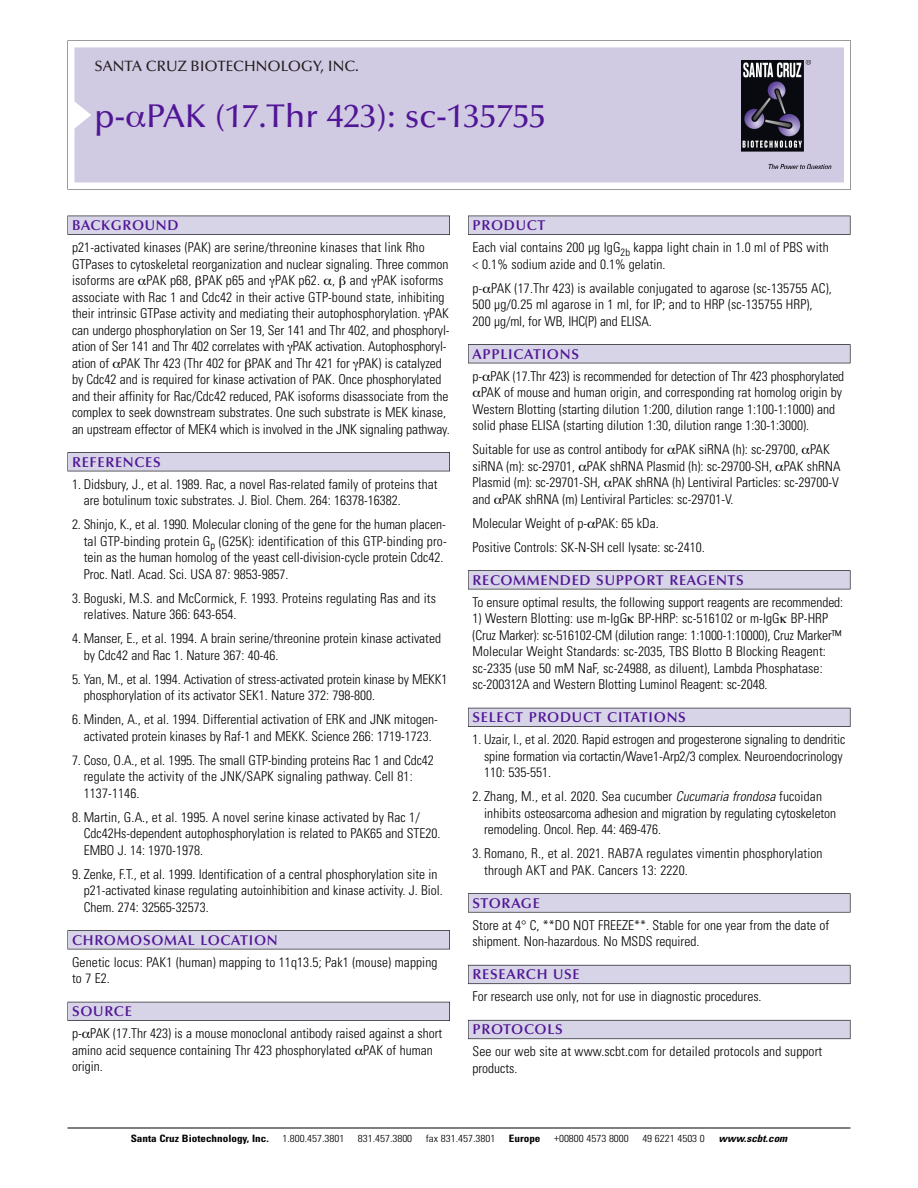
<style>
.page{position:relative;width:918px;height:1188px;background:#fff}
.page>*{position:absolute;margin:0;border:0;box-sizing:border-box;transform-origin:0 0}
.t1{font:500 33px "Optima";color:#511695}
.t2{font:500 15px "Optima";color:#231f20}
.t3{font:600 14.25px "Optima";letter-spacing:.05em;color:#511695}
.t4{font:300 condensed 13.5px/16.5px "Univers";color:#000}
.t5{font:300 condensed 10.2px "Univers";color:#000;scale:1.1 1}
.t6{font:700 condensed 10.2px "Univers";color:#000;scale:1.1 1}
.t7{font:italic 700 condensed 10.2px "Univers";color:#000;scale:1.1 1}
.s1{font-style:italic}
</style>
<div class="page">
<svg style="left:74px;top:41px;width:777px;height:148px"></svg>
<div style="left:74px;top:47px;width:770px;height:135px;background:#d1cae3"></div>
<img style="left:741px;top:60px;width:90px;height:108px">
<div style="left:68px;top:216px;width:382px;height:19px;background:#535256"></div>
<div style="left:68px;top:216px;width:381px;height:18px;background:#d7d4e8"></div>
<div style="left:68px;top:452px;width:382px;height:19px;background:#515155"></div>
<div style="left:68px;top:453px;width:381px;height:18px;background:#d7d4e8"></div>
<div style="left:68px;top:930px;width:382px;height:19px;background:#545357"></div>
<div style="left:68px;top:931px;width:381px;height:18px;background:#d7d4e8"></div>
<div style="left:68px;top:1002px;width:382px;height:19px;background:#535259"></div>
<div style="left:68px;top:1002px;width:381px;height:18px;background:#d7d4e8"></div>
<div style="left:468px;top:216px;width:382px;height:19px;background:#535256"></div>
<div style="left:468px;top:216px;width:382px;height:18px;background:#d7d4e8"></div>
<div style="left:468px;top:344px;width:382px;height:19px;background:#515155"></div>
<div style="left:468px;top:345px;width:382px;height:18px;background:#d7d4e8"></div>
<div style="left:468px;top:570px;width:382px;height:19px;background:#545357"></div>
<div style="left:468px;top:571px;width:382px;height:18px;background:#d7d4e8"></div>
<div style="left:468px;top:708px;width:382px;height:19px;background:#535259"></div>
<div style="left:468px;top:708px;width:382px;height:18px;background:#d7d4e8"></div>
<svg style="left:468px;top:893px;width:382px;height:20px"></svg>
<div style="left:468px;top:894px;width:382px;height:18px;background:#d7d4e8"></div>
<div style="left:468px;top:965px;width:382px;height:19px;background:#64626c"></div>
<div style="left:468px;top:965px;width:382px;height:18px;background:#d7d4e8"></div>
<div style="left:468px;top:1020px;width:382px;height:19px;background:#686770"></div>
<div style="left:468px;top:1021px;width:382px;height:18px;background:#d7d4e8"></div>
<hr style="left:68px;top:1128px;width:782px;height:1px;background:#000">
<svg style="left:127px;top:112px;width:19px;height:16px"></svg>
<p class="t2" style="left:94px;top:60px;width:266px">SANTA CRUZ BIOTECHNOLOGY, INC.</p>
<p class="t1" style="left:94px;top:102px;width:453px">p- PAK (17.Thr 423): sc-135755</p>
<p class="t3" style="left:72px;top:219px;width:108px">BACKGROUND</p>
<p class="t4" style="left:72px;top:240px;width:379px">p21-activated kinases (PAK) are serine/threonine kinases that link Rho GTPases to cytoskeletal reorganization and nuclear signaling. Three common isoforms are PAK p68, PAK p65 and PAK p62. , and PAK isoforms associate with Rac 1 and Cdc42 in their active GTP-bound state, inhibiting their intrinsic GTPase activity and mediating their autophosphorylation. PAK can undergo phosphorylation on Ser 19, Ser 141 and Thr 402, and phosphoryl&shy;ation of Ser 141 and Thr 402 correlates with PAK activation. Autophosphoryl&shy;ation of PAK Thr 423 (Thr 402 for PAK and Thr 421 for PAK) is catalyzed by Cdc42 and is required for kinase activation of PAK. Once phosphorylated and their affinity for Rac/Cdc42 reduced, PAK isoforms disassociate from the complex to seek downstream substrates. One such substrate is MEK kinase, an upstream effector of MEK4 which is involved in the JNK signaling pathway.</p>
<p class="t3" style="left:72px;top:456px;width:90px">REFERENCES</p>
<p class="t4" style="left:84px;top:477px;width:355px;text-indent:-12px">1. Didsbury, J., et al. 1989. Rac, a novel Ras-related family of proteins that are botulinum toxic substrates. J. Biol. Chem. 264: 16378-16382.</p>
<p class="t4" style="left:84px;top:517px;width:365px;text-indent:-12px">2. Shinjo, K., et al. 1990. Molecular cloning of the gene for the human placen&shy;tal GTP-binding protein G<sub>p</sub> (G25K): identification of this GTP-binding pro&shy;tein as the human homolog of the yeast cell-division-cycle protein Cdc42.<br>Proc. Natl. Acad. Sci. USA 87: 9853-9857.</p>
<p class="t4" style="left:84px;top:591px;width:354px;text-indent:-12px">3. Boguski, M.S. and McCormick, F. 1993. Proteins regulating Ras and its relatives. Nature 366: 643-654.</p>
<p class="t4" style="left:84px;top:631px;width:359px;text-indent:-12px">4. Manser, E., et al. 1994. A brain serine/threonine protein kinase activated by Cdc42 and Rac 1. Nature 367: 40-46.</p>
<p class="t4" style="left:84px;top:672px;width:365px;text-indent:-12px">5. Yan, M., et al. 1994. Activation of stress-activated protein kinase by MEKK1 phosphorylation of its activator SEK1. Nature 372: 798-800.</p>
<p class="t4" style="left:72px;top:712px;width:367px;text-align:center">6. Minden, A., et al. 1994. Differential activation of ERK and JNK mitogen&shy;activated protein kinases by Raf-1 and MEKK. Science 266: 1719-1723.</p>
<p class="t4" style="left:84px;top:753px;width:352px;text-indent:-12px">7. Coso, O.A., et al. 1995. The small GTP-binding proteins Rac 1 and Cdc42 regulate the activity of the JNK/SAPK signaling pathway. Cell 81:<br>1137-1146.</p>
<p class="t4" style="left:84px;top:810px;width:358px;text-indent:-12px">8. Martin, G.A., et al. 1995. A novel serine kinase activated by Rac 1/<br>Cdc42Hs-dependent autophosphorylation is related to PAK65 and STE20.<br>EMBO J. 14: 1970-1978.</p>
<p class="t4" style="left:84px;top:867px;width:361px;text-indent:-12px">9. Zenke, F.T., et al. 1999. Identification of a central phosphorylation site in p21-activated kinase regulating autoinhibition and kinase activity. J. Biol.<br>Chem. 274: 32565-32573.</p>
<p class="t3" style="left:72px;top:934px;width:207px">CHROMOSOMAL LOCATION</p>
<p class="t4" style="left:72px;top:955px;width:367px">Genetic locus: PAK1 (human) mapping to 11q13.5; Pak1 (mouse) mapping to 7 E2.</p>
<p class="t3" style="left:72px;top:1005px;width:61px">SOURCE</p>
<p class="t4" style="left:72px;top:1027px;width:372px">p- PAK (17.Thr 423) is a mouse monoclonal antibody raised against a short amino acid sequence containing Thr 423 phosphorylated PAK of human origin.</p>
<p class="t3" style="left:473px;top:219px;width:74px">PRODUCT</p>
<p class="t4" style="left:473px;top:240px;width:358px">Each vial contains 200 µg IgG<sub>2b</sub> kappa light chain in 1.0 ml of PBS with &lt; 0.1% sodium azide and 0.1% gelatin.</p>
<p class="t4" style="left:473px;top:281px;width:361px">p- PAK (17.Thr 423) is available conjugated to agarose (sc-135755 AC),<br>500 µg/0.25 ml agarose in 1 ml, for IP; and to HRP (sc-135755 HRP),<br>200 µg/ml, for WB, IHC(P) and ELISA.</p>
<p class="t3" style="left:473px;top:348px;width:108px">APPLICATIONS</p>
<p class="t4" style="left:473px;top:369px;width:373px">p- PAK (17.Thr 423) is recommended for detection of Thr 423 phosphorylated</p>
<p class="t4" style="left:481px;top:385px;width:363px">PAK of mouse and human origin, and corresponding rat homolog origin by</p>
<p class="t4" style="left:473px;top:402px;width:364px">Western Blotting (starting dilution 1:200, dilution range 1:100-1:1000) and</p>
<p class="t4" style="left:473px;top:418px;width:338px">solid phase ELISA (starting dilution 1:30, dilution range 1:30-1:3000).</p>
<p class="t4" style="left:473px;top:442px;width:370px">Suitable for use as control antibody for PAK siRNA (h): sc-29700, PAK siRNA (m): sc-29701, PAK shRNA Plasmid (h): sc-29700-SH, PAK shRNA Plasmid (m): sc-29701-SH, PAK shRNA (h) Lentiviral Particles: sc-29700-V and PAK shRNA (m) Lentiviral Particles: sc-29701-V.</p>
<p class="t4" style="left:473px;top:516px;width:188px">Molecular Weight of p- PAK: 65 kDa.</p>
<p class="t4" style="left:473px;top:540px;width:234px">Positive Controls: SK-N-SH cell lysate: sc-2410.</p>
<p class="t3" style="left:473px;top:574px;width:273px">RECOMMENDED SUPPORT REAGENTS</p>
<p class="t4" style="left:473px;top:595px;width:372px">To ensure optimal results, the following support reagents are recommended:</p>
<p class="t4" style="left:473px;top:612px;width:370px">1) Western Blotting: use m-IgG BP-HRP: sc-516102 or m-IgG BP-HRP (Cruz Marker): sc-516102-CM (dilution range: 1:1000-1:10000), Cruz Marker™ Molecular Weight Standards: sc-2035, TBS Blotto B Blocking Reagent: sc-2335 (use 50 mM NaF, sc-24988, as diluent), Lambda Phosphatase: sc-200312A and Western Blotting Luminol Reagent: sc-2048.</p>
<p class="t3" style="left:473px;top:711px;width:215px">SELECT PRODUCT CITATIONS</p>
<p class="t4" style="left:484px;top:733px;width:363px;text-indent:-12px">1. Uzair, I., et al. 2020. Rapid estrogen and progesterone signaling to dendritic spine formation via cortactin/Wave1-Arp2/3 complex. Neuroendocrinology<br>110: 535-551.</p>
<p class="t4" style="left:484px;top:790px;width:353px;text-indent:-12px">2. Zhang, M., et al. 2020. Sea cucumber <span class="s1">Cucumaria frondosa</span> fucoidan inhibits osteosarcoma adhesion and migration by regulating cytoskeleton remodeling. Oncol. Rep. 44: 469-476.</p>
<p class="t4" style="left:484px;top:847px;width:340px;text-indent:-12px">3. Romano, R., et al. 2021. RAB7A regulates vimentin phosphorylation through AKT and PAK. Cancers 13: 2220.</p>
<p class="t3" style="left:473px;top:897px;width:69px">STORAGE</p>
<p class="t4" style="left:473px;top:918px;width:358px">Store at 4° C, **DO NOT FREEZE**. Stable for one year from the date of shipment. Non-hazardous. No MSDS required.</p>
<p class="t3" style="left:473px;top:969px;width:109px">RESEARCH USE</p>
<p class="t4" style="left:473px;top:990px;width:291px">For research use only, not for use in diagnostic procedures.</p>
<p class="t3" style="left:473px;top:1024px;width:92px">PROTOCOLS</p>
<p class="t4" style="left:473px;top:1045px;width:351px">See our web site at www.scbt.com for detailed protocols and support products.</p>
<p class="t6" style="left:131px;top:1135px;width:127px">Santa Cruz Biotechnology, Inc.</p>
<p class="t5" style="left:282px;top:1135px;width:58px">1.800.457.3801</p>
<p class="t5" style="left:358px;top:1135px;width:51px">831.457.3800</p>
<p class="t5" style="left:426px;top:1135px;width:65px">fax 831.457.3801</p>
<p class="t6" style="left:509px;top:1135px;width:30px">Europe</p>
<p class="t5" style="left:554px;top:1135px;width:69px">+00800 4573 8000</p>
<p class="t5" style="left:642px;top:1135px;width:58px">49 6221 4503 0</p>
<p class="t7" style="left:719px;top:1135px;width:66px">www.scbt.com</p>
</div>
